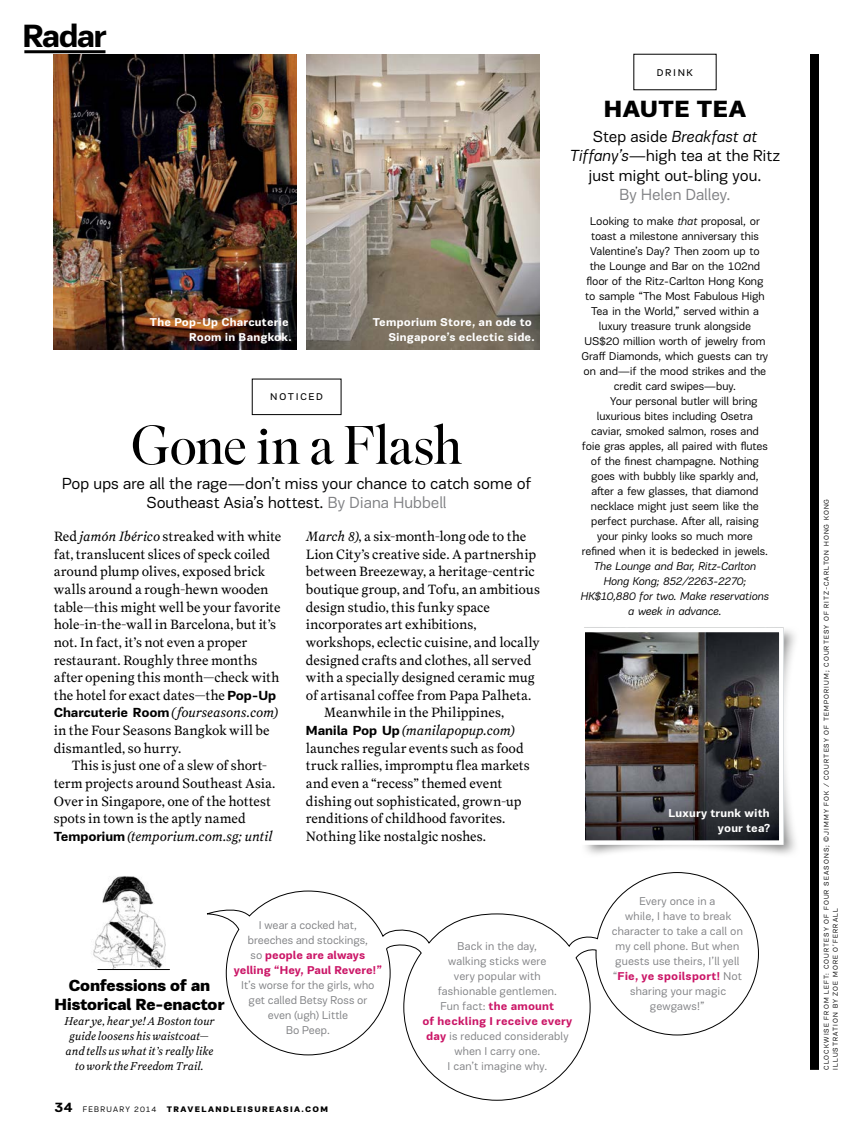
<style>
.page{position:relative;width:864px;height:1134px;background:#fff}
.page>*{position:absolute;margin:0;border:0;box-sizing:border-box;transform-origin:0 0}
.t1{font:300 54px "Superior Title";letter-spacing:-.015em;color:#000}
.t2{font:700 33px "PF Encore Sans Pro";letter-spacing:-.055em;color:#000}
.t3{font:900 24px "PF Encore Sans Pro";letter-spacing:.015em;color:#000}
.t4{font:16.5px/19.5px "PF Encore Sans Pro";color:#000;text-align:center}
.t5{font:900 16.5px/19.5px "PF Encore Sans Pro";letter-spacing:-.035em;color:#000;text-align:center}
.t6{font:16.5px "PF Encore Sans Pro";letter-spacing:-.005em;color:#808184}
.t7{font:14.25px/17.7px "Superior Text";letter-spacing:-.01em;color:#000}
.t8{font:italic 14.25px "Superior Text";letter-spacing:-.015em;color:#000}
.t9{font:13.5px "PF Encore Sans Pro";letter-spacing:.11em;color:#000}
.t10{font:italic 12px/15px "Superior Text";letter-spacing:-.005em;color:#000;text-align:center}
.t11{font:11.7px "PF Encore Sans Pro";letter-spacing:-.005em;color:#000}
.t12{font:11.7px/15px "PF Encore Sans Pro";letter-spacing:.01em;color:#808184;text-align:center}
.t13{font:700 11.7px/15px "PF Encore Sans Pro";letter-spacing:.015em;color:#fff;text-align:right}
.t14{font:italic 11.7px/15px "PF Encore Sans Pro";letter-spacing:-.01em;color:#000;text-align:center}
.t15{font:900 8.25px "PF Encore Sans Pro";letter-spacing:.16em;color:#000}
.t16{font:8.25px "PF Encore Sans Pro";letter-spacing:.15em;color:#000}
.t17{font:7.2px/9px "PF Encore Sans Pro";letter-spacing:.155em;color:#000}
.s1{color:#808184}
.s2{font-style:italic}
.s3{font-family:"PF Encore Sans Pro";font-weight:700;font-size:13.5px}
.s4{font-family:"PF Encore Sans Pro";font-weight:700;font-style:normal;font-size:13.5px}
.s5{font-weight:700;color:#cb1667}
.s6{font-weight:700;font-size:14.25px}
</style>
<div class="page">
<img style="left:306px;top:54px;width:234px;height:296px">
<img style="left:53px;top:54px;width:244px;height:296px">
<div style="left:810px;top:54px;width:9px;height:1016px;background:#000"></div>
<img style="left:584px;top:627px;width:212px;height:228px">
<img style="left:585px;top:633px;width:194px;height:207px">
<div style="left:580px;top:628px;width:204px;height:217px;border:4px solid #fff"></div>
<div style="left:252px;top:379px;width:89px;height:36px;border:1px solid #000"></div>
<hr style="left:24px;top:50px;width:81px;height:3px;background:#000">
<svg style="left:207px;top:872px;width:552px;height:229px"></svg>
<img style="left:93px;top:876px;width:73px;height:93px">
<hr style="left:98px;top:969px;width:72px;height:1px;background:#000">
<h2 class="t2" style="left:22px;top:15px;width:86px">Radar</h2>
<p class="t13" style="left:150px;top:315px;width:143px">The Pop-Up Charcuterie<br>Room in Bangkok.</p>
<p class="t13" style="left:373px;top:315px;width:163px">Temporium Store, an ode to<br>Singapore’s eclectic side.</p>
<p class="t9" style="left:270px;top:388px;width:54px">noticed</p>
<h1 class="t1" style="left:131px;top:412px;width:333px">Gone in a Flash</h1>
<p class="t4" style="left:62px;top:474px;width:471px">Pop ups are all the rage—don’t miss your chance to catch some of<br>Southeast Asia’s hottest. <span class="s1">By Diana Hubbell</span></p>
<p class="t7" style="left:54px;top:528px;width:229px">Red <span class="s2">jamón Ibérico</span> streaked with white fat, translucent slices of speck coiled around plump olives, exposed brick walls around a rough-hewn wooden table—this might well be your favorite hole-in-the-wall in Barcelona, but it’s not. In fact, it’s not even a proper restaurant. Roughly three months after opening this month—check with the hotel for exact dates—the <span class="s3">Pop-Up Charcuterie Room</span> <span class="s2">(fourseasons.com) </span>in the Four Seasons Bangkok will be dismantled, so hurry.</p>
<p class="t7" style="left:54px;top:757px;width:223px;text-indent:18px">This is just one of a slew of short&shy;term projects around Southeast Asia.<br>Over in Singapore, one of the hottest spots in town is the aptly named <span class="s3">Temporium</span> <span class="s2">(temporium.com.sg; until</span></p>
<p class="t7" style="left:306px;top:528px;width:222px"><span class="s2">March 8)</span>, a six-month-long ode to the</p>
<p class="t7" style="left:306px;top:546px;width:232px">Lion City’s creative side. A partnership</p>
<p class="t7" style="left:306px;top:563px;width:231px">between Breezeway, a heritage-centric</p>
<p class="t7" style="left:306px;top:581px;width:236px">boutique group, and Tofu, an ambitious</p>
<p class="t7" style="left:306px;top:598px;width:186px">design studio, this funky space</p>
<p class="t7" style="left:306px;top:616px;width:172px">incorporates art exhibitions,</p>
<p class="t7" style="left:306px;top:634px;width:235px">workshops, eclectic cuisine, and locally</p>
<p class="t7" style="left:306px;top:651px;width:227px">designed crafts and clothes, all served</p>
<p class="t7" style="left:306px;top:669px;width:230px">with a specially designed ceramic mug</p>
<p class="t7" style="left:306px;top:687px;width:227px">of artisanal coffee from Papa Palheta.</p>
<p class="t7" style="left:324px;top:704px;width:182px">Meanwhile in the Philippines,</p>
<p class="t8" style="left:306px;top:722px;width:211px"><span class="s4">Manila Pop Up</span> (manilapopup.com)</p>
<p class="t7" style="left:306px;top:739px;width:219px">launches regular events such as food</p>
<p class="t7" style="left:306px;top:757px;width:226px">truck rallies, impromptu flea markets</p>
<p class="t7" style="left:306px;top:775px;width:198px">and even a “recess” themed event</p>
<p class="t7" style="left:306px;top:792px;width:217px">dishing out sophisticated, grown-up</p>
<p class="t7" style="left:306px;top:810px;width:201px">renditions of childhood favorites.</p>
<p class="t7" style="left:306px;top:828px;width:182px">Nothing like nostalgic noshes.</p>
<p class="t9" style="left:657px;top:63px;width:38px">drink</p>
<h3 class="t3" style="left:604px;top:93px;width:144px">HAUTE TEA</h3>
<p class="t4" style="left:570px;top:126px;width:212px">Step aside <span class="s2">Breakfast at<br>Tiffany’s</span>—high tea at the Ritz just might out-bling you.</p>
<p class="t6" style="left:619px;top:185px;width:113px">By Helen Dalley.</p>
<p class="t11" style="left:590px;top:214px;width:171px">Looking to make <span class="s2">that</span> proposal, or</p>
<p class="t11" style="left:591px;top:229px;width:169px">toast a milestone anniversary this</p>
<p class="t11" style="left:590px;top:244px;width:171px">Valentine’s Day? Then zoom up to</p>
<p class="t11" style="left:590px;top:259px;width:172px">the Lounge and Bar on the 102nd</p>
<p class="t11" style="left:586px;top:274px;width:179px">floor of the Ritz-Carlton Hong Kong</p>
<p class="t11" style="left:585px;top:289px;width:181px">to sample “The Most Fabulous High</p>
<p class="t11" style="left:591px;top:304px;width:169px">Tea in the World,” served within a</p>
<p class="t11" style="left:599px;top:319px;width:154px">luxury treasure trunk alongside</p>
<p class="t11" style="left:584px;top:334px;width:183px">US$20 million worth of jewelry from</p>
<p class="t11" style="left:582px;top:349px;width:188px">Graff Diamonds, which guests can try</p>
<p class="t11" style="left:584px;top:364px;width:184px">on and—if the mood strikes and the</p>
<p class="t11" style="left:614px;top:379px;width:124px">credit card swipes—buy.</p>
<p class="t11" style="left:610px;top:394px;width:149px">Your personal butler will bring</p>
<p class="t11" style="left:597px;top:409px;width:158px">luxurious bites including Osetra</p>
<p class="t11" style="left:591px;top:424px;width:169px">caviar, smoked salmon, roses and</p>
<p class="t11" style="left:582px;top:439px;width:188px">foie gras apples, all paired with flutes</p>
<p class="t11" style="left:591px;top:454px;width:170px">of the finest champagne. Nothing</p>
<p class="t11" style="left:591px;top:469px;width:169px">goes with bubbly like sparkly and,</p>
<p class="t11" style="left:591px;top:484px;width:169px">after a few glasses, that diamond</p>
<p class="t11" style="left:591px;top:499px;width:169px">necklace might just seem like the</p>
<p class="t11" style="left:591px;top:514px;width:169px">perfect purchase. After all, raising</p>
<p class="t11" style="left:597px;top:529px;width:157px">your pinky looks so much more</p>
<p class="t11" style="left:582px;top:544px;width:188px">refined when it is bedecked in jewels.</p>
<p class="t14" style="left:581px;top:558px;width:190px">The Lounge and Bar, Ritz-Carlton<br>Hong Kong; 852/2263-2270;<br>HK$10,880 for two. Make reservations a week in advance.</p>
<p class="t13" style="left:668px;top:806px;width:104px">Luxury trunk with your tea?</p>
<p class="t5" style="left:55px;top:975px;width:171px">Confessions of an<br>Historical Re-enactor</p>
<p class="t10" style="left:64px;top:1014px;width:152px">Hear ye, hear ye! A Boston tour guide loosens his waistcoat— and tells us what it’s really like to work the Freedom Trail.</p>
<p class="t12" style="left:234px;top:918px;width:150px">I wear a cocked hat,<br>breeches and stockings,<br>so <span class="s5">people are always yelling “Hey, Paul Revere!”</span></p>
<p class="t12" style="left:241px;top:978px;width:135px">It’s worse for the girls, who get called Betsy Ross or even (ugh) Little<br>Bo Peep.</p>
<p class="t16" style="left:54px;top:1104px;width:104px"><span class="s6">34</span> FEBRUARY 2014</p>
<p class="t15" style="left:167px;top:1103px;width:163px">TRAVELANDLEISUREASIA.COM</p>
<p class="t12" style="left:422px;top:938px;width:151px">Back in the day,<br>walking sticks were<br>very popular with<br>fashionable gentlemen.<br>Fun fact: <span class="s5">the amount<br>of heckling I receive every day</span> is reduced considerably when I carry one.<br>I can’t imagine why.</p>
<p class="t12" style="left:612px;top:893px;width:133px">Every once in a<br>while, I have to break character to take a call on my cell phone. But when guests use theirs, I’ll yell “<span class="s5">Fie, ye spoilsport!</span> Not sharing your magic gewgaws!”</p>
<p class="t17" style="left:822px;top:1070px;width:572px;rotate:-90deg">CLOCKWISE FROM LEFT: COURTESY OF FOUR SEASONS; ©JIMMY FOK / COURTESY OF TEMPORIUM; COURTESY OF RITZ-CARLTON HONG KONG<br>ILLUSTRATION BY ZOE MORE O’FERRALL</p>
</div>
